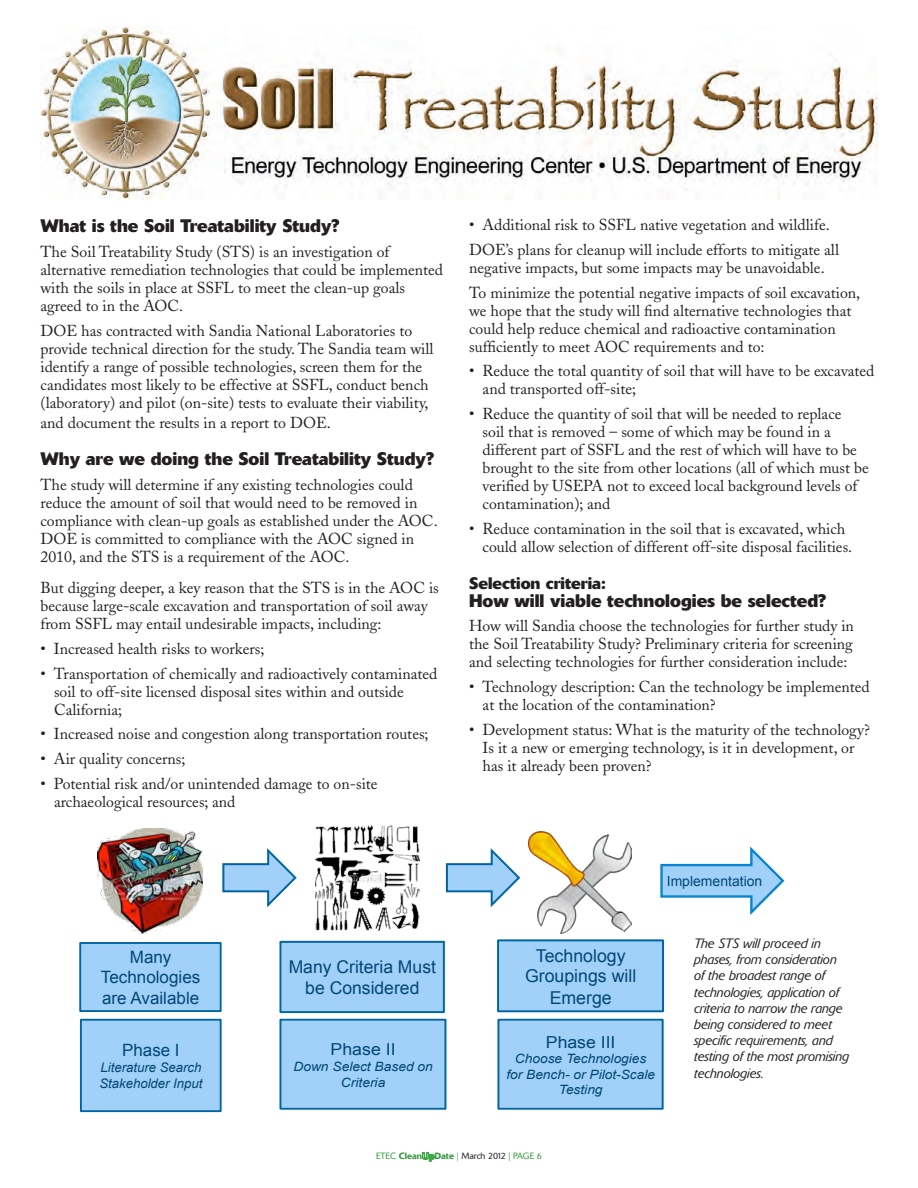
<style>
.page{position:relative;width:918px;height:1188px;background:#fff}
.page>*{position:absolute;margin:0;border:0;box-sizing:border-box;transform-origin:0 0}
.ARsubheads{font:700 18px "Delta";color:#231f20}
.t1{font:17.7px/21.1px "Arial";color:#014875;text-align:center}
.t2{font:17.55px/20.5px "Arial";color:#014875;text-align:center}
.t3{font:16.95px/20.4px "Arial";color:#014875;text-align:center}
.ARsubheads-2{font:700 16.5px "Delta";color:#231f20}
.t4{font:16.5px "Arial";color:#014875;scale:1.07 1}
.Body_bullets{font:15.75px/18px "Adobe Caslon";color:#231f20}
.ARsubheads-3{font:15.75px/18px "Adobe Caslon";color:#231f20}
.bodytext{font:15.75px/18px "Adobe Caslon";color:#231f20}
.t5{font:13.95px "Arial";color:#014875}
.studies{font:italic 300 13.5px/16.2px "Delta";color:#231f20}
.t6{font:italic 13.2px/16px "Arial";color:#014875}
.t7{font:italic 12.9px/15.6px "Arial";color:#014875;text-align:center;scale:1.07 1}
.t8{font:300 9px "Delta";color:#35983f}
.s1{font-weight:500}
.s2{font-family:"Delta Outline";font-weight:400}
.s3{color:#231f20}
</style>
<div class="page">
<svg style="left:422px;top:1153px;width:13px;height:8px"></svg>
<img style="left:40px;top:27px;width:838px;height:172px">
<img style="left:97px;top:828px;width:106px;height:106px">
<img style="left:316px;top:825px;width:104px;height:106px">
<img style="left:529px;top:831px;width:103px;height:102px">
<svg style="left:222px;top:848px;width:75px;height:60px"></svg>
<svg style="left:660px;top:846px;width:125px;height:69px"></svg>
<div style="left:80px;top:943px;width:141px;height:68px;background:#a1d0f9"></div>
<div style="left:79px;top:942px;width:143px;height:70px;border:2px solid #0065a2"></div>
<div style="left:280px;top:942px;width:164px;height:70px;background:#a1d0f9"></div>
<div style="left:279px;top:941px;width:166px;height:72px;border:2px solid #0065a2"></div>
<div style="left:498px;top:940px;width:165px;height:71px;background:#a1d0f9"></div>
<div style="left:497px;top:939px;width:167px;height:73px;border:2px solid #0065a2"></div>
<div style="left:81px;top:1020px;width:140px;height:91px;background:#a1d0f9"></div>
<div style="left:80px;top:1019px;width:142px;height:93px;border:2px solid #0065a2"></div>
<div style="left:280px;top:1020px;width:165px;height:89px;background:#a1d0f9"></div>
<div style="left:280px;top:1019px;width:166px;height:91px;border:2px solid #0065a2"></div>
<div style="left:498px;top:1020px;width:165px;height:89px;background:#a1d0f9"></div>
<div style="left:497px;top:1019px;width:167px;height:91px;border:2px solid #0065a2"></div>
<svg style="left:445px;top:848px;width:76px;height:60px"></svg>
<p class="ARsubheads" style="left:40px;top:215px;width:300px">What is the Soil Treatability Study?</p>
<p class="ARsubheads-3" style="left:40px;top:243px;width:404px">The Soil Treatability Study (STS) is an investigation of alternative remediation technologies that could be implemented with the soils in place at SSFL to meet the clean-up goals agreed to in the AOC.</p>
<p class="ARsubheads-3" style="left:40px;top:322px;width:395px">DOE has contracted with Sandia National Laboratories to provide technical direction for the study. The Sandia team will identify a range of possible technologies, screen them for the candidates most likely to be effective at SSFL, conduct bench (laboratory) and pilot (on-site) tests to evaluate their viability,</p>
<p class="ARsubheads-3" style="left:40px;top:414px;width:292px">and document the results in a report to DOE.</p>
<p class="ARsubheads" style="left:40px;top:447px;width:395px">Why are we doing the Soil Treatability Study?</p>
<p class="ARsubheads-3" style="left:40px;top:475px;width:399px">The study will determine if any existing technologies could reduce the amount of soil that would need to be removed in compliance with clean-up goals as established under the AOC.<br>DOE is committed to compliance with the AOC signed in 2010, and the STS is a requirement of the AOC.</p>
<p class="bodytext" style="left:40px;top:579px;width:400px">But digging deeper, a key reason that the STS is in the AOC is because large-scale excavation and transportation of soil away from SSFL may entail undesirable impacts, including:</p>
<p class="Body_bullets" style="left:40px;top:640px;width:225px">• Increased health risks to workers;</p>
<p class="Body_bullets" style="left:54px;top:664px;width:385px;text-indent:-14px">• Transportation of chemically and radioactively contaminated soil to off-site licensed disposal sites within and outside<br>California;</p>
<p class="Body_bullets" style="left:40px;top:725px;width:390px">• Increased noise and congestion along transportation routes;</p>
<p class="Body_bullets" style="left:40px;top:750px;width:147px">• Air quality concerns;</p>
<p class="Body_bullets" style="left:54px;top:775px;width:325px;text-indent:-14px">• Potential risk and/or unintended damage to on-site archaeological resources; and</p>
<p class="Body_bullets" style="left:469px;top:216px;width:362px">• Additional risk to SSFL native vegetation and wildlife.</p>
<p class="bodytext" style="left:469px;top:241px;width:371px">DOE’s plans for cleanup will include efforts to mitigate all negative impacts, but some impacts may be unavoidable.</p>
<p class="bodytext" style="left:469px;top:284px;width:393px">To minimize the potential negative impacts of soil excavation, we hope that the study will find alternative technologies that could help reduce chemical and radioactive contamination sufficiently to meet AOC requirements and to:</p>
<p class="Body_bullets" style="left:483px;top:362px;width:393px;text-indent:-14px">• Reduce the total quantity of soil that will have to be excavated and transported off-site;</p>
<p class="Body_bullets" style="left:483px;top:405px;width:388px;text-indent:-14px">• Reduce the quantity of soil that will be needed to replace<br>soil that is removed – some of which may be found in a different part of SSFL and the rest of which will have to be brought to the site from other locations (all of which must be verified by USEPA not to exceed local background levels of contamination); and</p>
<p class="Body_bullets" style="left:483px;top:520px;width:371px;text-indent:-14px">• Reduce contamination in the soil that is excavated, which could allow selection of different off-site disposal facilities.</p>
<p class="ARsubheads-2" style="left:469px;top:573px;width:138px">Selection criteria:</p>
<p class="ARsubheads" style="left:469px;top:589px;width:358px">How will viable technologies be selected?</p>
<p class="bodytext" style="left:469px;top:617px;width:386px;text-align:justify">How will Sandia choose the technologies for further study in the Soil Treatability Study? Preliminary criteria for screening and selecting technologies for further consideration include:</p>
<p class="Body_bullets" style="left:483px;top:678px;width:389px;text-indent:-14px">• Technology description: Can the technology be implemented at the location of the contamination?</p>
<p class="Body_bullets" style="left:483px;top:721px;width:389px;text-indent:-14px">• Development status: What is the maturity of the technology?<br>Is it a new or emerging technology, is it in development, or has it already been proven?</p>
<p class="t5" style="left:667px;top:876px;width:97px">Implementation</p>
<p class="t3" style="left:101px;top:949px;width:101px">Many<br>Technologies are Available</p>
<p class="t2" style="left:289px;top:959px;width:149px">Many Criteria Must be Considered</p>
<p class="t1" style="left:525px;top:946px;width:113px">Technology<br>Groupings will<br>Emerge</p>
<p class="t3" style="left:122px;top:1040px;width:59px">Phase I</p>
<p class="t6" style="left:99px;top:1061px;width:105px">Literature Search<br>Stakeholder Input</p>
<p class="t4" style="left:546px;top:1032px;width:67px">Phase III</p>
<p class="t7" style="left:506px;top:1052px;width:141px">Choose Technologies for Bench- or Pilot-Scale<br>Testing</p>
<p class="t4" style="left:331px;top:1040px;width:62px">Phase II</p>
<p class="t7" style="left:293px;top:1059px;width:132px">Down Select Based on<br>Criteria</p>
<p class="t8" style="left:376px;top:1151px;width:167px">ETEC <span class="s1">Clean</span><span class="s2">Up</span><span class="s1">Date</span> | <span class="s3">March 2012</span> | PAGE 6</p>
<p class="studies" style="left:694px;top:936px;width:156px">The STS will proceed in phases, from consideration of the broadest range of technologies, application of criteria to narrow the range being considered to meet specific requirements, and testing of the most promising technologies.</p>
</div>
